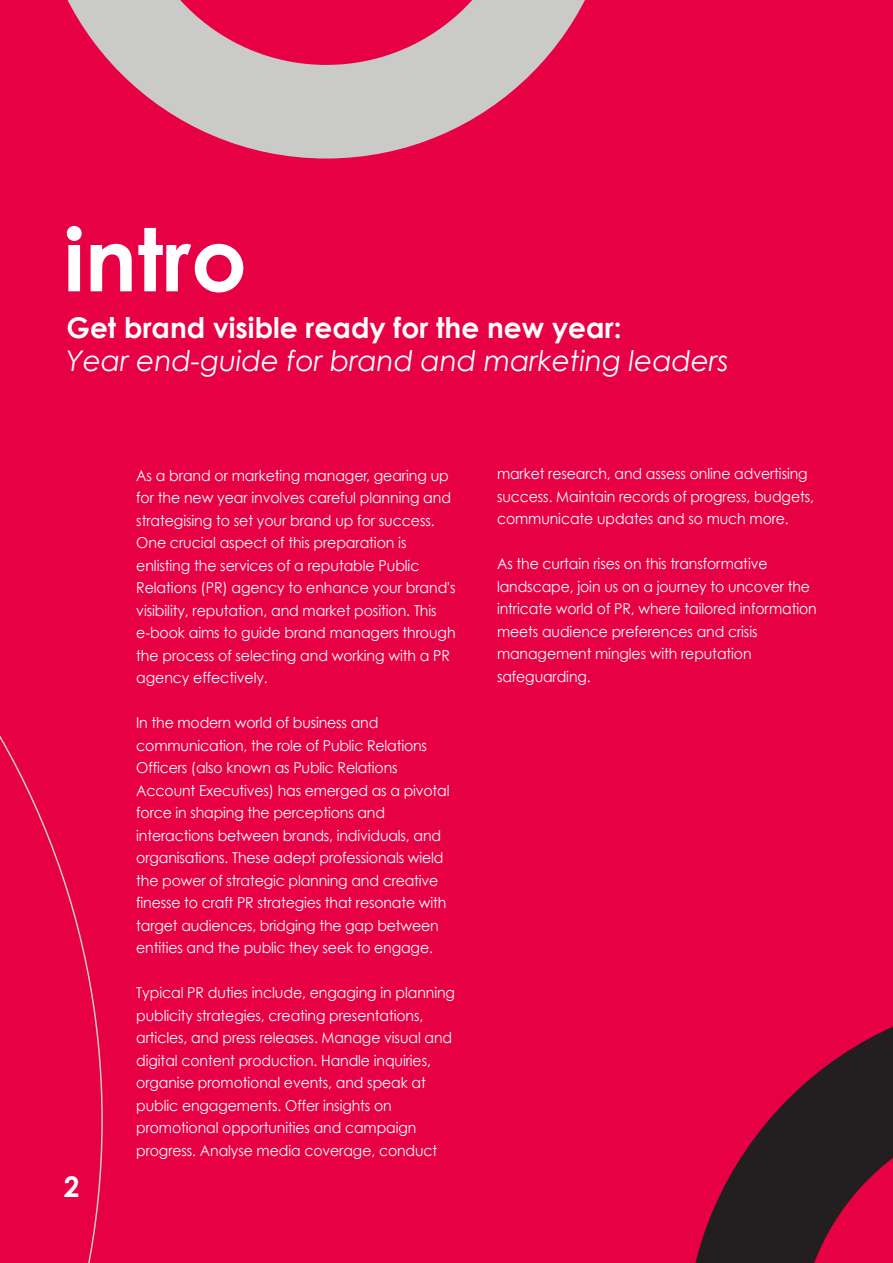
<style>
.page{position:relative;width:893px;height:1263px;background:#e80044}
.page>*{position:absolute;margin:0;border:0;box-sizing:border-box;transform-origin:0 0}
.t1{font:700 87.15px "Century Gothic";color:#fff}
.t2{font:italic 28.5px "Century Gothic";color:#fff}
.t3{font:700 28.5px "Century Gothic";color:#fff}
.t4{font:15px/22.5px "Century Gothic";letter-spacing:-.005em;color:#fff;scale:.94 1}
</style>
<div class="page">
<svg style="left:67px;top:0;width:518px;height:159px;fill:#cacac9"></svg>
<svg style="left:695px;top:1026px;width:198px;height:237px;fill:#231f20"></svg>
<svg style="left:0;top:735px;width:103px;height:528px"></svg>
<h1 class="t1" style="left:64px;top:205px;width:185px">intro</h1>
<h2 class="t3" style="left:66px;top:310px;width:556px">Get brand visible ready for the new year:</h2>
<h2 class="t2" style="left:66px;top:344px;width:664px">Year end-guide for brand and marketing leaders</h2>
<h2 class="t3" style="left:64px;top:1169px;width:17px">2</h2>
<p class="t4" style="left:136px;top:464px;width:341px">As a brand or marketing manager, gearing up for the new year involves careful planning and strategising to set your brand up for success.<br>One crucial aspect of this preparation is enlisting the services of a reputable Public Relations (PR) agency to enhance your brand's visibility, reputation, and market position. This e-book aims to guide brand managers through the process of selecting and working with a PR agency effectively.</p>
<p class="t4" style="left:136px;top:711px;width:335px">In the modern world of business and communication, the role of Public Relations Officers (also known as Public Relations Account Executives) has emerged as a pivotal force in shaping the perceptions and interactions between brands, individuals, and organisations. These adept professionals wield the power of strategic planning and creative finesse to craft PR strategies that resonate with target audiences, bridging the gap between entities and the public they seek to engage.</p>
<p class="t4" style="left:136px;top:981px;width:341px">Typical PR duties include, engaging in planning publicity strategies, creating presentations, articles, and press releases. Manage visual and digital content production. Handle inquiries, organise promotional events, and speak at public engagements. Offer insights on promotional opportunities and campaign progress. Analyse media coverage, conduct</p>
<p class="t4" style="left:497px;top:462px;width:339px">market research, and assess online advertising success. Maintain records of progress, budgets, communicate updates and so much more.</p>
<p class="t4" style="left:497px;top:552px;width:342px">As the curtain rises on this transformative landscape, join us on a journey to uncover the intricate world of PR, where tailored information meets audience preferences and crisis management mingles with reputation safeguarding.</p>
</div>
